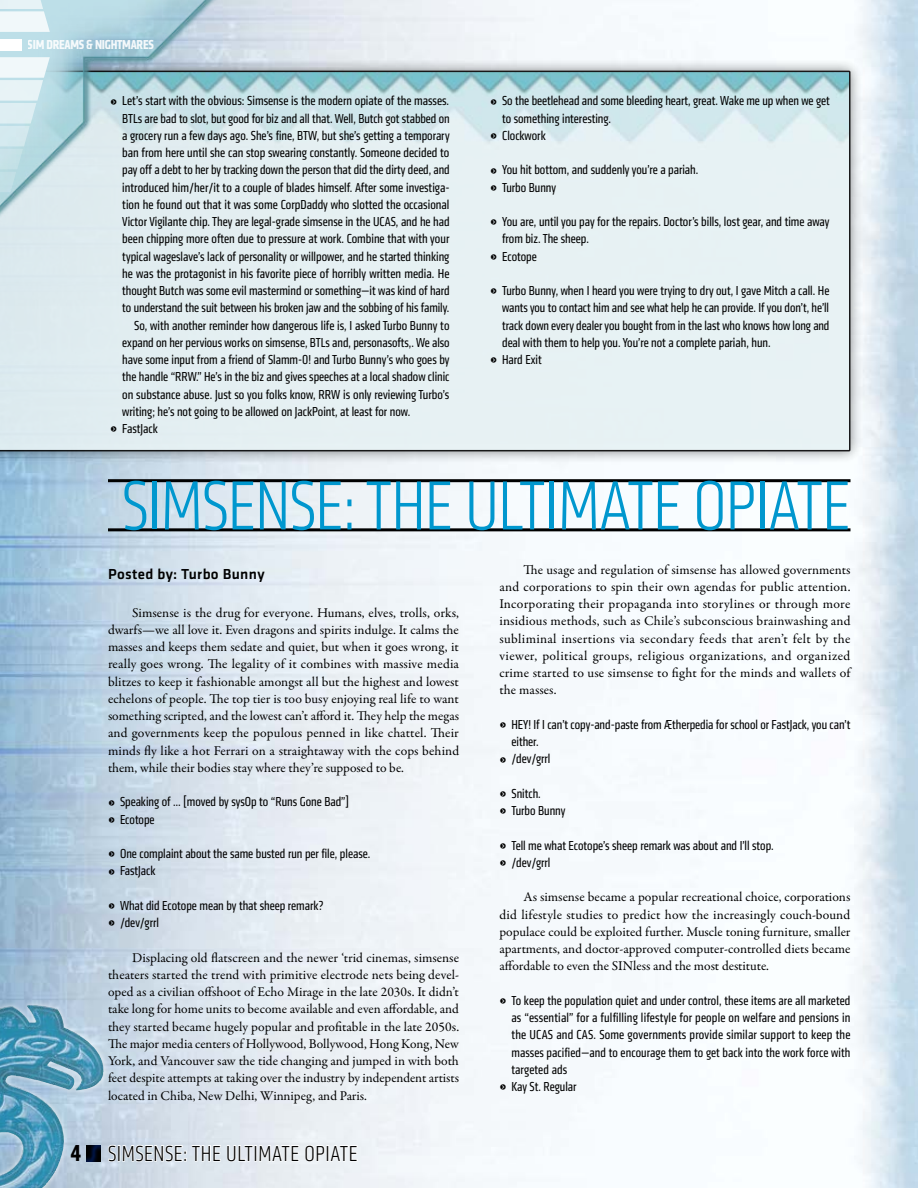
<style>
.page{position:relative;width:918px;height:1188px;background:#fff}
.page>*{position:absolute;margin:0;border:0;box-sizing:border-box;transform-origin:0 0}
.t1{font:300 condensed 72px "Klavika";letter-spacing:-.01em;color:#0097ce}
.t2{font:300 condensed 22.5px "Klavika";letter-spacing:.025em;color:#000}
.t3{font:500 15px "Klavika";letter-spacing:.025em;color:#000}
.t4{font:condensed 13.5px/17.2px "Klavika";color:#000}
.t5{font:13.5px/17.2px "Garamond Premr Pro";color:#000;text-align:justify}
.t6{font:700 condensed 13.5px "Klavika";letter-spacing:-.02em;color:#fff}
.s1{font-family:"Badloc ICG";font-stretch:normal;font-size:18px}
.s2{font-weight:700;font-size:24px}
</style>
<div class="page">
<svg style="left:0;top:999px;width:109px;height:189px;background:#85b3ca"></svg>
<img style="left:0;top:1005px;width:35px;height:82px">
<div style="left:85px;top:1143px;width:18px;height:19px;background:#0097ce;opacity:.5"></div>
<svg style="left:107px;top:1139px;width:251px;height:27px"></svg>
<hr style="left:108px;top:479px;width:742px;height:3px;background:#000">
<hr style="left:108px;top:528px;width:742px;height:3px;background:#000">
<div style="left:0;top:58px;width:863px;height:406px;background:#000;opacity:.5"></div>
<svg style="left:0;top:71px;width:850px;height:380px;background:#dfecef"></svg>
<img style="left:0;top:0;width:297px;height:306px">
<svg style="left:0;top:57px;width:50px;height:135px;background:#cce4e9"></svg>
<svg style="left:0;top:0;width:50px;height:32px"></svg>
<div style="left:0;top:39px;width:21px;height:12px;background:#fff"></div>
<p class="t6" style="left:28px;top:36px;width:127px">SIM DREAMS &amp; NIGHTMARES</p>
<p class="t4" style="left:110px;top:93px;width:340px"><span class="s1">&gt;</span> Let’s start with the obvious: Simsense is the modern opiate of the masses.</p>
<p class="t4" style="left:122px;top:110px;width:329px">BTLs are bad to slot, but good for biz and all that. Well, Butch got stabbed on</p>
<p class="t4" style="left:122px;top:127px;width:329px">a grocery run a few days ago. She’s fine, BTW, but she’s getting a temporary</p>
<p class="t4" style="left:122px;top:144px;width:329px">ban from here until she can stop swearing constantly. Someone decided to</p>
<p class="t4" style="left:122px;top:162px;width:329px">pay off a debt to her by tracking down the person that did the dirty deed, and</p>
<p class="t4" style="left:122px;top:179px;width:329px">introduced him/her/it to a couple of blades himself. After some investiga-</p>
<p class="t4" style="left:122px;top:196px;width:329px">tion he found out that it was some CorpDaddy who slotted the occasional</p>
<p class="t4" style="left:122px;top:213px;width:329px">Victor Vigilante chip. They are legal-grade simsense in the UCAS, and he had</p>
<p class="t4" style="left:122px;top:231px;width:329px">been chipping more often due to pressure at work. Combine that with your</p>
<p class="t4" style="left:122px;top:248px;width:329px">typical wageslave’s lack of personality or willpower, and he started thinking</p>
<p class="t4" style="left:122px;top:265px;width:329px">he was the protagonist in his favorite piece of horribly written media. He</p>
<p class="t4" style="left:122px;top:282px;width:329px">thought Butch was some evil mastermind or something—it was kind of hard</p>
<p class="t4" style="left:122px;top:300px;width:329px">to understand the suit between his broken jaw and the sobbing of his family.</p>
<p class="t4" style="left:134px;top:317px;width:317px">So, with another reminder how dangerous life is, I asked Turbo Bunny to</p>
<p class="t4" style="left:122px;top:334px;width:329px">expand on her pervious works on simsense, BTLs and, personasofts,. We also</p>
<p class="t4" style="left:122px;top:351px;width:329px">have some input from a friend of Slamm-0! and Turbo Bunny’s who goes by</p>
<p class="t4" style="left:122px;top:369px;width:329px">the handle “RRW.” He’s in the biz and gives speeches at a local shadow clinic</p>
<p class="t4" style="left:122px;top:386px;width:329px">on substance abuse. Just so you folks know, RRW is only reviewing Turbo’s</p>
<p class="t4" style="left:122px;top:403px;width:290px">writing; he’s not going to be allowed on JackPoint, at least for now.</p>
<p class="t4" style="left:110px;top:420px;width:49px"><span class="s1">&gt;</span> FastJack</p>
<p class="t4" style="left:490px;top:93px;width:341px"><span class="s1">&gt;</span> So the beetlehead and some bleeding heart, great. Wake me up when we get</p>
<p class="t4" style="left:502px;top:110px;width:110px">to something interesting.</p>
<p class="t4" style="left:490px;top:127px;width:57px"><span class="s1">&gt;</span> Clockwork</p>
<p class="t4" style="left:490px;top:162px;width:210px"><span class="s1">&gt;</span> You hit bottom, and suddenly you’re a pariah. <span class="s1">&gt;</span> Turbo Bunny</p>
<p class="t4" style="left:490px;top:213px;width:341px"><span class="s1">&gt;</span> You are, until you pay for the repairs. Doctor’s bills, lost gear, and time away</p>
<p class="t4" style="left:502px;top:231px;width:88px">from biz. The sheep.</p>
<p class="t4" style="left:490px;top:248px;width:48px"><span class="s1">&gt;</span> Ecotope</p>
<p class="t4" style="left:490px;top:282px;width:341px"><span class="s1">&gt;</span> Turbo Bunny, when I heard you were trying to dry out, I gave Mitch a call. He</p>
<p class="t4" style="left:502px;top:300px;width:329px">wants you to contact him and see what help he can provide. If you don’t, he’ll</p>
<p class="t4" style="left:502px;top:317px;width:329px">track down every dealer you bought from in the last who knows how long and</p>
<p class="t4" style="left:502px;top:334px;width:270px">deal with them to help you. You’re not a complete pariah, hun.</p>
<p class="t4" style="left:490px;top:351px;width:53px"><span class="s1">&gt;</span> Hard Exit</p>
<h1 class="t1" style="left:122px;top:466px;width:730px">SIMSENSE: THE ULTIMATE OPIATE</h1>
<p class="t3" style="left:108px;top:566px;width:158px">Posted by: Turbo Bunny</p>
<p class="t5" style="left:108px;top:604px;width:353px;text-indent:24px">Simsense is the drug for everyone. Humans, elves, trolls, orks, dwarfs—we all love it. Even dragons and spirits indulge. It calms the masses and keeps them sedate and quiet, but when it goes wrong, it really goes wrong. The legality of it combines with massive media blitzes to keep it fashionable amongst all but the highest and lowest echelons of people. The top tier is too busy enjoying real life to want something scripted, and the lowest can’t afford it. They help the megas and governments keep the populous penned in like chattel. Their minds fly like a hot Ferrari on a straightaway with the cops behind them, while their bodies stay where they’re supposed to be.</p>
<p class="t4" style="left:108px;top:793px;width:242px"><span class="s1">&gt;</span> Speaking of … [moved by sysOp to “Runs Gone Bad”] <span class="s1">&gt;</span> Ecotope</p>
<p class="t4" style="left:108px;top:845px;width:264px"><span class="s1">&gt;</span> One complaint about the same busted run per file, please. <span class="s1">&gt;</span> FastJack</p>
<p class="t4" style="left:108px;top:897px;width:217px"><span class="s1">&gt;</span> What did Ecotope mean by that sheep remark? <span class="s1">&gt;</span> /dev/grrl</p>
<p class="t5" style="left:108px;top:949px;width:353px;text-indent:24px">Displacing old flatscreen and the newer ‘trid cinemas, simsense theaters started the trend with primitive electrode nets being devel&shy;oped as a civilian offshoot of Echo Mirage in the late 2030s. It didn’t take long for home units to become available and even affordable, and they started became hugely popular and profitable in the late 2050s.<br>The major media centers of Hollywood, Bollywood, Hong Kong, New York, and Vancouver saw the tide changing and jumped in with both feet despite attempts at taking over the industry by independent artists located in Chiba, New Delhi, Winnipeg, and Paris.</p>
<p class="t5" style="left:500px;top:561px;width:353px;text-indent:24px">The usage and regulation of simsense has allowed governments and corporations to spin their own agendas for public attention.<br>Incorporating their propaganda into storylines or through more insidious methods, such as Chile’s subconscious brainwashing and subliminal insertions via secondary feeds that aren’t felt by the viewer, political groups, religious organizations, and organized crime started to use simsense to fight for the minds and wallets of the masses.</p>
<p class="t4" style="left:500px;top:716px;width:353px"><span class="s1">&gt;</span> HEY! If I can’t copy-and-paste from Ætherpedia for school or FastJack, you can’t</p>
<p class="t4" style="left:512px;top:733px;width:29px">either.</p>
<p class="t4" style="left:500px;top:750px;width:53px"><span class="s1">&gt;</span> /dev/grrl</p>
<p class="t4" style="left:500px;top:785px;width:67px"><span class="s1">&gt;</span> Snitch.<br><span class="s1">&gt;</span> Turbo Bunny</p>
<p class="t4" style="left:500px;top:837px;width:276px"><span class="s1">&gt;</span> Tell me what Ecotope’s sheep remark was about and I’ll stop. <span class="s1">&gt;</span> /dev/grrl</p>
<p class="t5" style="left:500px;top:889px;width:353px;text-indent:24px">As simsense became a popular recreational choice, corporations did lifestyle studies to predict how the increasingly couch-bound populace could be exploited further. Muscle toning furniture, smaller apartments, and doctor-approved computer-controlled diets became affordable to even the SINless and the most destitute.</p>
<p class="t4" style="left:500px;top:992px;width:352px"><span class="s1">&gt;</span> To keep the population quiet and under control, these items are all marketed</p>
<p class="t4" style="left:512px;top:1009px;width:340px">as “essential” for a fulfilling lifestyle for people on welfare and pensions in</p>
<p class="t4" style="left:512px;top:1026px;width:340px">the UCAS and CAS. Some governments provide similar support to keep the</p>
<p class="t4" style="left:512px;top:1044px;width:340px">masses pacified—and to encourage them to get back into the work force with</p>
<p class="t4" style="left:512px;top:1061px;width:57px">targeted ads</p>
<p class="t4" style="left:500px;top:1078px;width:79px"><span class="s1">&gt;</span> Kay St. Regular</p>
<h2 class="t2" style="left:70px;top:1141px;width:289px"><span class="s2">4</span> SIMSENSE: THE ULTIMATE OPIATE</h2>
</div>
